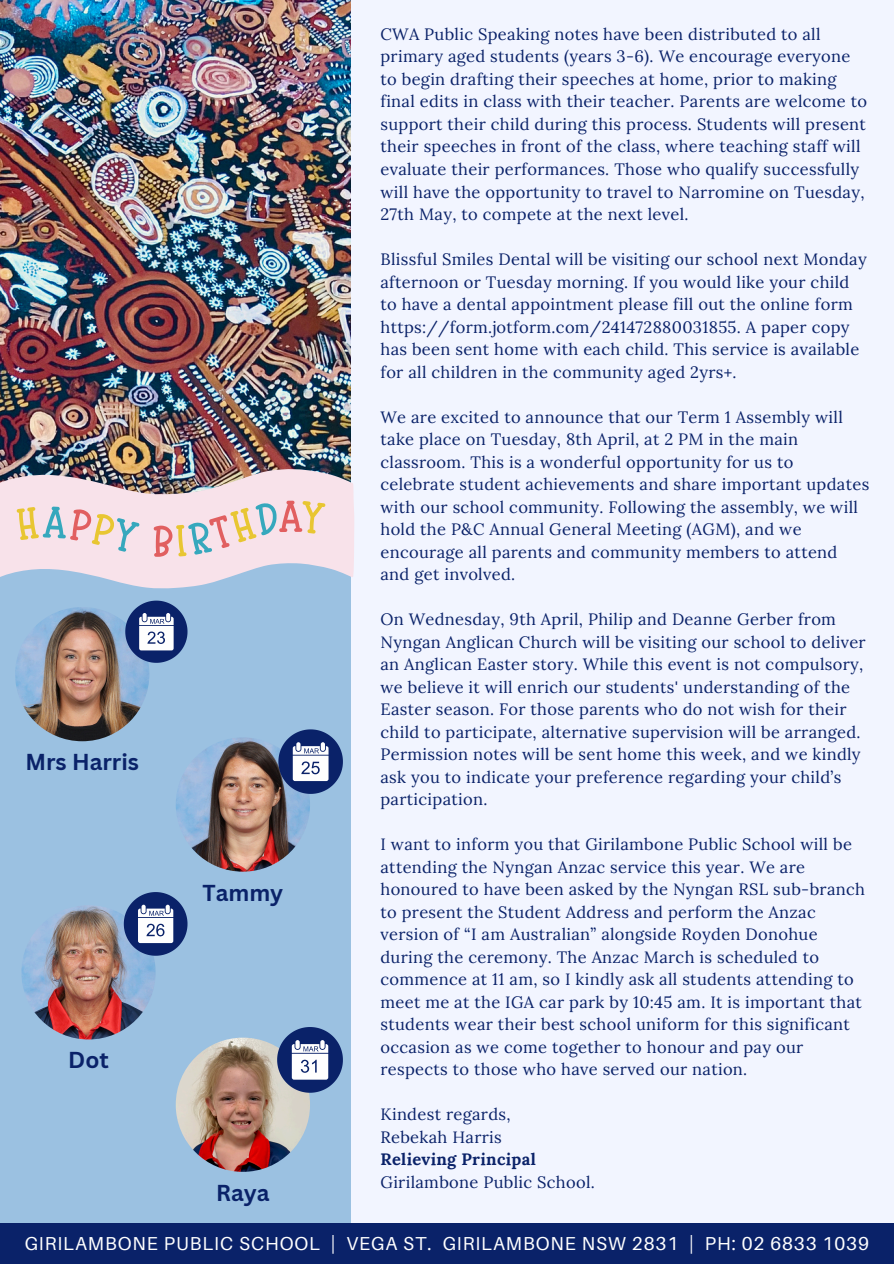
<style>
.page{position:relative;width:894px;height:1264px;background:#fff}
.page>*{position:absolute;margin:0;border:0;box-sizing:border-box;transform-origin:0 0}
.t1{font:700 22.5px "Canva Sans";color:#0a2269}
.t2{font:18.75px "Aileron";letter-spacing:.05em;color:#fff}
.t3{font:16.5px/22.5px "Lora";letter-spacing:.02em;color:#0a2269}
.t4{font:700 16.5px "Lora";letter-spacing:.02em;color:#0a2269}
</style>
<div class="page">
<div style="left:0;top:0;width:893px;height:1263px;background:#f2f5ff"></div>
<div style="left:0;top:547px;width:350px;height:682px;background:#9bc1e1"></div>
<div style="left:0;top:1222px;width:893px;height:41px;background:#0a2269"></div>
<img style="left:1px;top:0;width:350px;height:468px">
<svg style="left:0;top:468px;width:354px;height:120px;background:#d8cad0"></svg>
<img style="left:15px;top:607px;width:134px;height:134px;border-radius:50%">
<img style="left:176px;top:737px;width:134px;height:134px;border-radius:50%">
<img style="left:176px;top:1037px;width:134px;height:134px;border-radius:50%">
<img style="left:21px;top:905px;width:135px;height:134px;border-radius:50%">
<svg style="left:125px;top:600px;width:62px;height:62px"></svg>
<svg style="left:278px;top:729px;width:64px;height:64px"></svg>
<svg style="left:124px;top:892px;width:63px;height:63px"></svg>
<svg style="left:277px;top:1027px;width:65px;height:65px;background:#6d7fa8"></svg>
<p class="t1" style="left:25px;top:746px;width:115px">Mrs Harris</p>
<p class="t1" style="left:68px;top:1044px;width:42px">Dot</p>
<h1 class="t1" style="left:202px;top:876px;width:82px">Tammy</h1>
<h1 class="t1" style="left:216px;top:1176px;width:55px">Raya</h1>
<p class="t3" style="left:380px;top:23px;width:488px">CWA Public Speaking notes have been distributed to all primary aged students (years 3-6). We encourage everyone to begin drafting their speeches at home, prior to making final edits in class with their teacher. Parents are welcome to support their child during this process. Students will present their speeches in front of the class, where teaching staff will evaluate their performances. Those who qualify successfully will have the opportunity to travel to Narromine on Tuesday, 27th May, to compete at the next level.</p>
<p class="t3" style="left:380px;top:248px;width:487px">Blissful Smiles Dental will be visiting our school next Monday afternoon or Tuesday morning. If you would like your child to have a dental appointment please fill out the online form https://form.jotform.com/241472880031855. A paper copy has been sent home with each child. This service is available for all children in the community aged 2yrs+.</p>
<p class="t3" style="left:380px;top:405px;width:490px">We are excited to announce that our Term 1 Assembly will take place on Tuesday, 8th April, at 2 PM in the main classroom. This is a wonderful opportunity for us to celebrate student achievements and share important updates with our school community. Following the assembly, we will hold the P&amp;C Annual General Meeting (AGM), and we encourage all parents and community members to attend and get involved.</p>
<p class="t3" style="left:380px;top:608px;width:486px">On Wednesday, 9th April, Philip and Deanne Gerber from Nyngan Anglican Church will be visiting our school to deliver an Anglican Easter story. While this event is not compulsory, we believe it will enrich our students' understanding of the Easter season. For those parents who do not wish for their child to participate, alternative supervision will be arranged.<br>Permission notes will be sent home this week, and we kindly ask you to indicate your preference regarding your child’s participation.</p>
<p class="t3" style="left:380px;top:833px;width:486px">I want to inform you that Girilambone Public School will be attending the Nyngan Anzac service this year. We are honoured to have been asked by the Nyngan RSL sub-branch to present the Student Address and perform the Anzac version of “I am Australian” alongside Royden Donohue during the ceremony. The Anzac March is scheduled to commence at 11 am, so I kindly ask all students attending to meet me at the IGA car park by 10:45 am. It is important that students wear their best school uniform for this significant occasion as we come together to honour and pay our respects to those who have served our nation.</p>
<p class="t3" style="left:380px;top:1103px;width:132px">Kindest regards,</p>
<p class="t3" style="left:380px;top:1125px;width:123px">Rebekah Harris</p>
<p class="t4" style="left:380px;top:1148px;width:157px">Relieving Principal</p>
<p class="t3" style="left:380px;top:1170px;width:216px">Girilambone Public School.</p>
<p class="t2" style="left:25px;top:1231px;width:845px">GIRILAMBONE PUBLIC SCHOOL | VEGA ST. GIRILAMBONE NSW 2831 | PH: 02 6833 1039</p>
</div>
